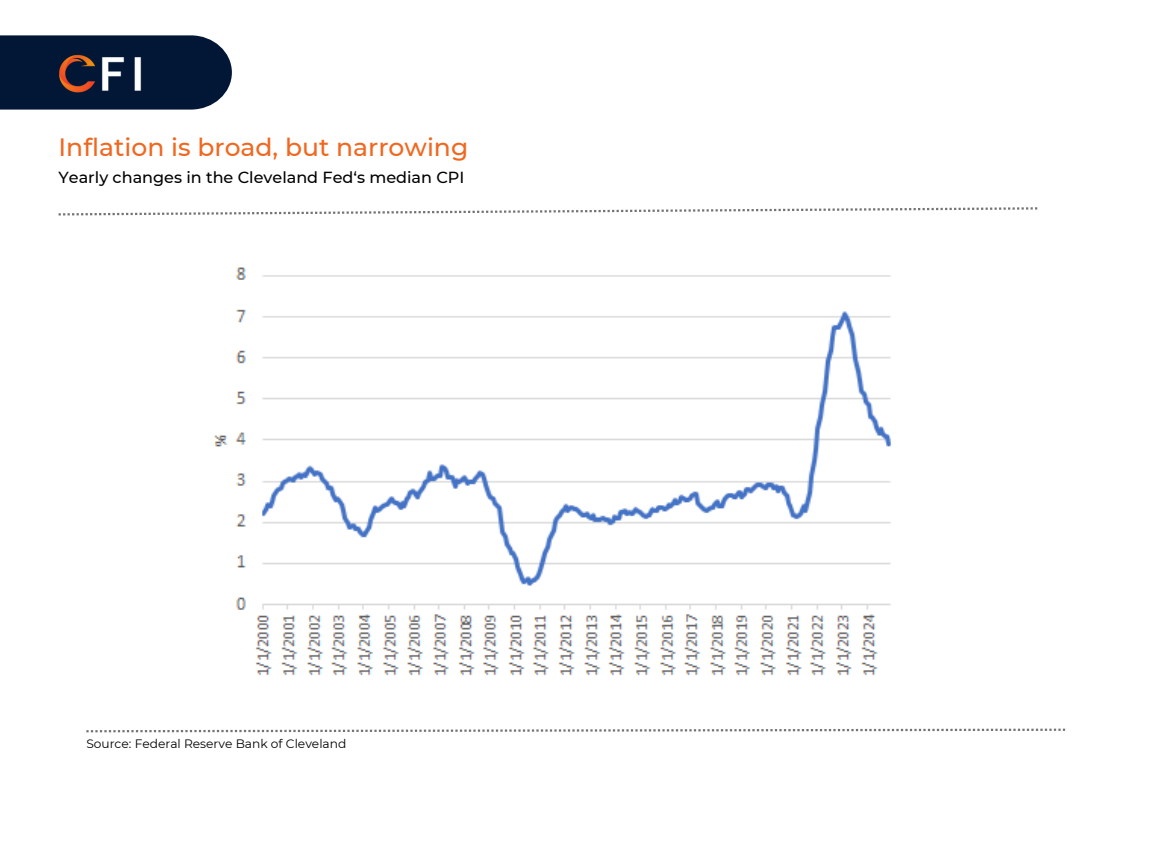
<style>
.page{position:relative;width:1152px;height:864px;background:#fff}
.page>*{position:absolute;margin:0;border:0;box-sizing:border-box;transform-origin:0 0}
.t1{font:500 25.05px "Montserrat";color:#f06820}
.t2{font:500 16.05px "Montserrat";color:#000}
.t3{font:12.15px "Montserrat";color:#000}
</style>
<div class="page">
<svg style="left:86px;top:729px;width:979px;height:3px"></svg>
<svg style="left:59px;top:207px;width:978px;height:9px"></svg>
<svg style="left:0;top:35px;width:232px;height:74px"></svg>
<img style="left:14px;top:41px;width:181px;height:52px">
<img style="left:213px;top:267px;width:678px;height:409px">
<p class="t1" style="left:59px;top:132px;width:411px">Inflation is broad, but narrowing</p>
<p class="t2" style="left:59px;top:168px;width:407px">Yearly changes in the Cleveland Fed‘s median CPI</p>
<p class="t3" style="left:86px;top:736px;width:261px">Source: Federal Reserve Bank of Cleveland</p>
</div>
